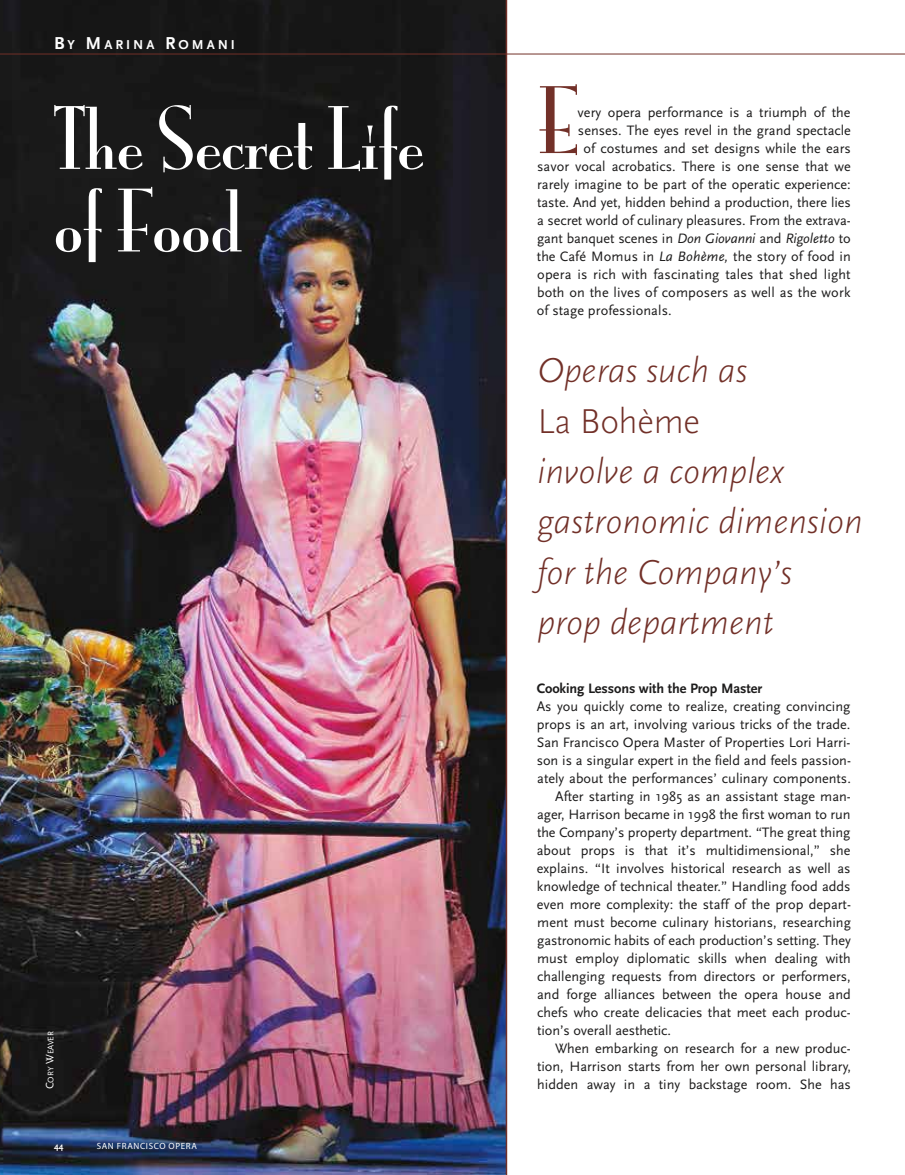
<style>
.page{position:relative;width:905px;height:1175px;background:#fff}
.page>*{position:absolute;margin:0;border:0;box-sizing:border-box;transform-origin:0 0}
.t1{font:84.6px "Mona Lisa Solid ITCTT";color:#723028}
.t2{font:79.5px/82.5px "Mona Lisa Solid ITCTT";color:#fff}
.t3{font:italic 300 36px/50.4px "Scala Sans Pro";letter-spacing:-.005em;color:#723028}
.t4{font:300 36px "Scala Sans Pro";color:#723028}
.t5{font:14.25px "Scala Sans Pro";color:#1c1b1b}
.t6{font:700 14.25px "Scala Sans Pro";letter-spacing:-.005em;color:#1c1b1b}
.t7{font:700 13.5px "Scala Sans Pro";color:#fff}
.t8{font:9px "Myriad Pro";letter-spacing:.07em;color:#fff}
.t9{font:700 9px "Scala Sans Pro";color:#fff}
.t10{font:8.4px "Scala Sans Pro";letter-spacing:-.01em;color:#fff}
.s1{font-size:18px}
.s2{font-size:11.25px}
.s3{font-style:italic}
</style>
<div class="page">
<img style="left:0;top:0;width:507px;height:1174px">
<hr style="left:0;top:54px;width:904px;height:1px;background:#723028">
<p class="t7" style="left:54px;top:37px;width:182px"><span class="s1">B</span>Y <span class="s1">M</span>ARINA <span class="s1">R</span>OMANI</p>
<h2 class="t2" style="left:54px;top:99px;width:371px">The Secret Life of Food</h2>
<p class="t10" style="left:46px;top:1089px;width:60px;rotate:-90deg"><span class="s2">C</span>ORY <span class="s2">W</span>EAVER</p>
<p class="t9" style="left:54px;top:1140px;width:11px">44</p>
<p class="t8" style="left:97px;top:1140px;width:102px">SAN FRANCISCO OPERA</p>
<h1 class="t1" style="left:537px;top:72px;width:42px">E</h1>
<p class="t5" style="left:577px;top:104px;width:274px">very opera performance is a triumph of the</p>
<p class="t5" style="left:578px;top:122px;width:274px">senses. The eyes revel in the grand spectacle</p>
<p class="t5" style="left:583px;top:140px;width:269px">of costumes and set designs while the ears</p>
<p class="t5" style="left:537px;top:158px;width:315px">savor vocal acrobatics. There is one sense that we</p>
<p class="t5" style="left:537px;top:176px;width:315px">rarely imagine to be part of the operatic experience:</p>
<p class="t5" style="left:537px;top:194px;width:315px">taste. And yet, hidden behind a production, there lies</p>
<p class="t5" style="left:537px;top:212px;width:315px">a secret world of culinary pleasures. From the extrava-</p>
<p class="t5" style="left:537px;top:230px;width:315px">gant banquet scenes in <span class="s3">Don Giovanni</span> and <span class="s3">Rigoletto</span> to</p>
<p class="t5" style="left:537px;top:248px;width:315px">the Café Momus in <span class="s3">La Bohème,</span> the story of food in</p>
<p class="t5" style="left:537px;top:266px;width:315px">opera is rich with fascinating tales that shed light</p>
<p class="t5" style="left:537px;top:284px;width:315px">both on the lives of composers as well as the work</p>
<p class="t5" style="left:537px;top:302px;width:136px">of stage professionals.</p>
<h3 class="t3" style="left:537px;top:345px;width:212px">Operas such as</h3>
<h3 class="t4" style="left:537px;top:400px;width:164px">La Bohème</h3>
<h3 class="t3" style="left:537px;top:446px;width:327px">involve a complex gastronomic dimension for the Company’s prop department</h3>
<p class="t6" style="left:537px;top:680px;width:227px">Cooking Lessons with the Prop Master</p>
<p class="t5" style="left:536px;top:698px;width:315px">As you quickly come to realize, creating convincing</p>
<p class="t5" style="left:536px;top:716px;width:315px">props is an art, involving various tricks of the trade.</p>
<p class="t5" style="left:537px;top:734px;width:315px">San Francisco Opera Master of Properties Lori Harri-</p>
<p class="t5" style="left:536px;top:752px;width:315px">son is a singular expert in the field and feels passion-</p>
<p class="t5" style="left:537px;top:770px;width:315px">ately about the performances’ culinary components.</p>
<p class="t5" style="left:555px;top:788px;width:297px">After starting in 1985 as an assistant stage man-</p>
<p class="t5" style="left:537px;top:806px;width:315px">ager, Harrison became in 1998 the first woman to run</p>
<p class="t5" style="left:537px;top:824px;width:315px">the Company’s property department. “The great thing</p>
<p class="t5" style="left:537px;top:842px;width:315px">about props is that it’s multidimensional,” she</p>
<p class="t5" style="left:537px;top:860px;width:315px">explains. “It involves historical research as well as</p>
<p class="t5" style="left:537px;top:878px;width:315px">knowledge of technical theater.” Handling food adds</p>
<p class="t5" style="left:537px;top:896px;width:315px">even more complexity: the staff of the prop depart-</p>
<p class="t5" style="left:537px;top:914px;width:315px">ment must become culinary historians, researching</p>
<p class="t5" style="left:537px;top:932px;width:315px">gastronomic habits of each production’s setting. They</p>
<p class="t5" style="left:537px;top:950px;width:315px">must employ diplomatic skills when dealing with</p>
<p class="t5" style="left:537px;top:968px;width:315px">challenging requests from directors or performers,</p>
<p class="t5" style="left:537px;top:986px;width:315px">and forge alliances between the opera house and</p>
<p class="t5" style="left:537px;top:1004px;width:315px">chefs who create delicacies that meet each produc-</p>
<p class="t5" style="left:537px;top:1022px;width:135px">tion’s overall aesthetic.</p>
<p class="t5" style="left:555px;top:1040px;width:297px">When embarking on research for a new produc-</p>
<p class="t5" style="left:537px;top:1058px;width:315px">tion, Harrison starts from her own personal library,</p>
<p class="t5" style="left:537px;top:1076px;width:315px">hidden away in a tiny backstage room. She has</p>
</div>
